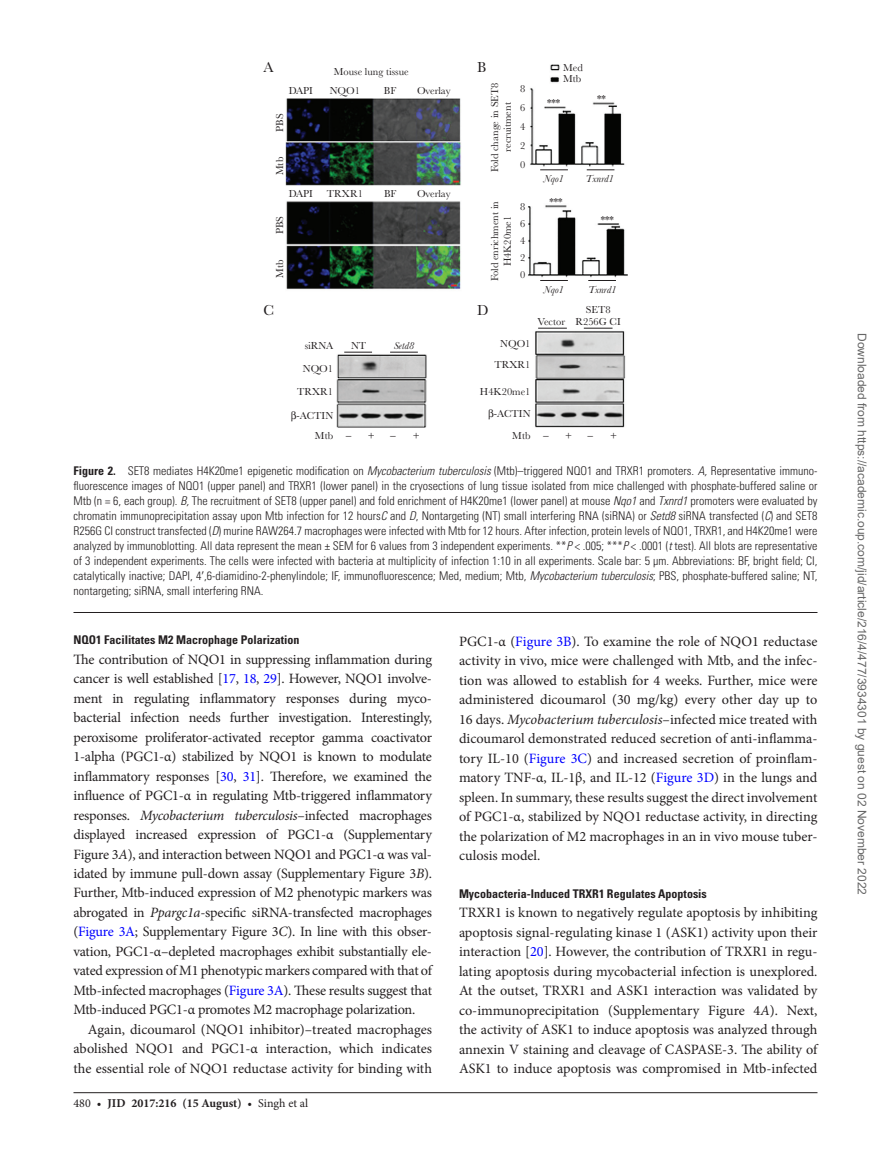
<style>
.page{position:relative;width:891px;height:1174px;background:#fff}
.page>*{position:absolute;margin:0;border:0;box-sizing:border-box;transform-origin:0 0}
.t1{font:15px "Baskerville MT Std";color:#231f20}
.t2{font:14.25px/19.5px "Minion Pro";letter-spacing:-.005em;color:#231f20;text-align:justify}
.t3{font:300 condensed 12px/15px "Univers LT Std";color:#231f20;text-align:justify}
.t4{font:12px "Arial";color:#666}
.t5{font:700 condensed 12px "Univers LT Std";color:#231f20}
.t6{font:700 12px "Minion Pro";color:#231f20}
.t7{font:10.5px/18.9px "Baskerville MT Std";color:#231f20;text-align:justify}
.t8{font:italic 10.5px "Baskerville MT Std";color:#231f20}
.s1{font-weight:700}
.s2{font-style:italic}
.s3{font-family:"Arial Unicode MS";font-weight:400;font-stretch:normal}
.s4{color:#00f}
.s5{font-weight:400}
</style>
<div class="page">
<hr style="left:73px;top:1092px;width:744px;height:1px;background:#231f20">
<hr style="left:73px;top:612px;width:744px;height:1px;background:#231f20">
<img style="left:286px;top:64px;width:342px;height:363px">
<svg style="left:344px;top:352px;width:28px;height:1px"></svg>
<svg style="left:390px;top:352px;width:28px;height:1px"></svg>
<svg style="left:538px;top:328px;width:29px;height:1px"></svg>
<svg style="left:584px;top:328px;width:29px;height:1px"></svg>
<svg style="left:540px;top:169px;width:28px;height:1px"></svg>
<svg style="left:587px;top:169px;width:27px;height:1px"></svg>
<svg style="left:540px;top:280px;width:28px;height:1px"></svg>
<svg style="left:588px;top:280px;width:28px;height:1px"></svg>
<svg style="left:292px;top:411px;width:4px;height:10px"></svg>
<svg style="left:489px;top:409px;width:5px;height:10px"></svg>
<p class="t1" style="left:264px;top:58px;width:12px">A</p>
<p class="t1" style="left:477px;top:58px;width:11px">B</p>
<p class="t7" style="left:334px;top:62px;width:77px">Mouse lung tissue</p>
<p class="t7" style="left:289px;top:81px;width:26px">DAPI</p>
<p class="t7" style="left:270px;top:132px;width:20px;rotate:-90deg">PBS</p>
<p class="t7" style="left:270px;top:175px;width:20px;rotate:-90deg">Mtb</p>
<p class="t7" style="left:488px;top:172px;width:90px;line-height:12.6px;text-align:center;rotate:-90deg">Fold change in SET8 recruitment</p>
<p class="t7" style="left:330px;top:81px;width:32px">NQO1</p>
<p class="t7" style="left:384px;top:81px;width:14px">BF</p>
<p class="t7" style="left:417px;top:81px;width:35px">Overlay</p>
<p class="t7" style="left:520px;top:80px;width:7px">8<br>6<br>4<br>2<br>0</p>
<p class="t7" style="left:289px;top:184px;width:26px">DAPI</p>
<p class="t7" style="left:327px;top:184px;width:37px">TRXR1</p>
<p class="t7" style="left:270px;top:234px;width:20px;rotate:-90deg">PBS</p>
<p class="t7" style="left:270px;top:278px;width:20px;rotate:-90deg">Mtb</p>
<p class="t7" style="left:384px;top:184px;width:14px">BF</p>
<p class="t7" style="left:417px;top:184px;width:35px">Overlay</p>
<p class="t7" style="left:485px;top:281px;width:81px;rotate:-90deg">Fold enrichment in</p>
<p class="t7" style="left:498px;top:266px;width:52px;rotate:-90deg">H4K20me1</p>
<p class="t7" style="left:520px;top:198px;width:7px;line-height:17.1px">8<br>6<br>4<br>2</p>
<p class="t7" style="left:520px;top:265px;width:7px">0</p>
<p class="t1" style="left:264px;top:302px;width:12px">C</p>
<p class="t1" style="left:477px;top:302px;width:13px">D</p>
<p class="t7" style="left:563px;top:62px;width:21px;line-height:10.8px">Med<br>Mtb</p>
<p class="t7" style="left:547px;top:93px;width:15px">***</p>
<p class="t7" style="left:597px;top:89px;width:10px">**</p>
<p class="t8" style="left:544px;top:172px;width:22px">Nqo1</p>
<p class="t8" style="left:585px;top:172px;width:30px">Txnrd1</p>
<p class="t7" style="left:549px;top:192px;width:15px">***</p>
<p class="t7" style="left:601px;top:210px;width:15px">***</p>
<p class="t8" style="left:544px;top:283px;width:22px">Nqo1</p>
<p class="t8" style="left:588px;top:283px;width:30px">Txnrd1</p>
<p class="t7" style="left:538px;top:312px;width:29px">Vector</p>
<p class="t7" style="left:575px;top:303px;width:47px;line-height:12.6px;text-align:center">SET8<br>R256G CI</p>
<p class="t7" style="left:303px;top:334px;width:32px;line-height:22.8px">siRNA<br>NQO1</p>
<p class="t7" style="left:297px;top:382px;width:37px">TRXR1</p>
<p class="t7" style="left:297px;top:406px;width:38px">-ACTIN</p>
<p class="t7" style="left:351px;top:336px;width:17px">NT</p>
<p class="t8" style="left:394px;top:339px;width:22px">Setd8</p>
<p class="t7" style="left:500px;top:334px;width:32px">NQO1</p>
<p class="t7" style="left:495px;top:356px;width:37px">TRXR1</p>
<p class="t7" style="left:480px;top:380px;width:52px;line-height:22.6px;text-align:right">H4K20me1 -ACTIN</p>
<p class="t7" style="left:315px;top:426px;width:38px">Mtb −</p>
<p class="t7" style="left:368px;top:426px;width:9px">+</p>
<p class="t7" style="left:413px;top:426px;width:9px">+</p>
<p class="t7" style="left:512px;top:426px;width:38px">Mtb −</p>
<p class="t7" style="left:565px;top:426px;width:9px">+</p>
<p class="t7" style="left:610px;top:426px;width:9px">+</p>
<p class="t3" style="left:73px;top:463px;width:746px"><span class="s1">Figure 2.</span> SET8 mediates H4K20me1 epigenetic modification on <span class="s2">Mycobacterium tuberculosis</span> (Mtb)–triggered NQO1 and TRXR1 promoters. <span class="s2">A,</span> Representative immuno&shy;fluorescence images of NQO1 (upper panel) and TRXR1 (lower panel) in the cryosections of lung tissue isolated from mice challenged with phosphate-buffered saline or Mtb (n = 6, each group). <span class="s2">B,</span> The recruitment of SET8 (upper panel) and fold enrichment of H4K20me1 (lower panel) at mouse <span class="s2">Nqo1</span> and <span class="s2">Txnrd1</span> promoters were evaluated by chromatin immunoprecipitation assay upon Mtb infection for 12 hours<span class="s2">C</span> and <span class="s2">D</span>, Nontargeting (NT) small interfering RNA (siRNA) or <span class="s2">Setd8</span> siRNA transfected (<span class="s2">C</span>) and SET8<br>R256G CI construct transfected (<span class="s2">D</span>) murine RAW264.7 macrophages were infected with Mtb for 12 hours. After infection, protein levels of NQO1, TRXR1, and H4K20me1 were analyzed by immunoblotting. All data represent the mean ± SEM for 6 values from 3 independent experiments. **<span class="s2">P</span> &lt; .005; ***<span class="s2">P</span> &lt; .0001 (<span class="s2">t</span> test). All blots are representative of 3 independent experiments. The cells were infected with bacteria at multiplicity of infection 1:10 in all experiments. Scale bar: 5 µm. Abbreviations: BF, bright field; CI, catalytically inactive; DAPI, 4<span class="s3">′</span>,6-diamidino-2-phenylindole; IF, immunofluorescence; Med, medium; Mtb, <span class="s2">Mycobacterium tuberculosis</span>; PBS, phosphate-buffered saline; NT, nontargeting; siRNA, small interfering RNA.</p>
<p class="t5" style="left:73px;top:632px;width:227px">NQO1 Facilitates M2 Macrophage Polarization</p>
<p class="t2" style="left:73px;top:649px;width:360px">The contribution of NQO1 in suppressing inflammation during cancer is well established [<span class="s4">17</span>, <span class="s4">18</span>, <span class="s4">29</span>]. However, NQO1 involve&shy;ment in regulating inflammatory responses during myco&shy;bacterial infection needs further investigation. Interestingly, peroxisome proliferator-activated receptor gamma coactivator 1-alpha (PGC1-α) stabilized by NQO1 is known to modulate inflammatory responses [<span class="s4">30</span>, <span class="s4">31</span>]. Therefore, we examined the influence of PGC1-α in regulating Mtb-triggered inflammatory responses. <span class="s2">Mycobacterium tuberculosis</span>–infected macrophages displayed increased expression of PGC1-α (Supplementary Figure 3<span class="s2">A</span>), and interaction between NQO1 and PGC1-α was val&shy;idated by immune pull-down assay (Supplementary Figure 3<span class="s2">B</span>).<br>Further, Mtb-induced expression of M2 phenotypic markers was abrogated in <span class="s2">Ppargc1a</span>-specific siRNA-transfected macrophages (<span class="s4">Figure 3A</span>; Supplementary Figure 3<span class="s2">C</span>). In line with this obser&shy;vation, PGC1-α–depleted macrophages exhibit substantially ele&shy;vated expression of M1 phenotypic markers compared with that of Mtb-infected macrophages (<span class="s4">Figure 3A</span>). These results suggest that Mtb-induced PGC1-α promotes M2 macrophage polarization.</p>
<p class="t2" style="left:73px;top:1020px;width:360px;text-indent:14px">Again, dicoumarol (NQO1 inhibitor)–treated macrophages abolished NQO1 and PGC1-α interaction, which indicates the essential role of NQO1 reductase activity for binding with</p>
<p class="t6" style="left:73px;top:1094px;width:236px"><span class="s5">480 •</span> JID 2017:216 (15 August) <span class="s5">• Singh et al</span></p>
<p class="t2" style="left:459px;top:631px;width:360px">PGC1-α (<span class="s4">Figure 3B</span>). To examine the role of NQO1 reductase activity in vivo, mice were challenged with Mtb, and the infec&shy;tion was allowed to establish for 4 weeks. Further, mice were administered dicoumarol (30 mg/kg) every other day up to 16 days. <span class="s2">Mycobacterium tuberculosis</span>–infected mice treated with dicoumarol demonstrated reduced secretion of anti-inflamma&shy;tory IL-10 (<span class="s4">Figure 3C</span>) and increased secretion of proinflam&shy;matory TNF-α, IL-1β, and IL-12 (<span class="s4">Figure 3D</span>) in the lungs and spleen. In summary, these results suggest the direct involvement of PGC1-α, stabilized by NQO1 reductase activity, in directing the polarization of M2 macrophages in an in vivo mouse tuber&shy;culosis model.</p>
<p class="t5" style="left:459px;top:886px;width:249px">Mycobacteria-Induced TRXR1 Regulates Apoptosis</p>
<p class="t2" style="left:459px;top:903px;width:360px">TRXR1 is known to negatively regulate apoptosis by inhibiting apoptosis signal-regulating kinase 1 (ASK1) activity upon their interaction [<span class="s4">20</span>]. However, the contribution of TRXR1 in regu&shy;lating apoptosis during mycobacterial infection is unexplored.<br>At the outset, TRXR1 and ASK1 interaction was validated by co-immunoprecipitation (Supplementary Figure 4<span class="s2">A</span>). Next, the activity of ASK1 to induce apoptosis was analyzed through annexin V staining and cleavage of CASPASE-3. The ability of ASK1 to induce apoptosis was compromised in Mtb-infected</p>
<p class="t4" style="left:866px;top:333px;width:563px;rotate:90deg">Downloaded from https://academic.oup.com/jid/article/216/4/477/3934301 by guest on 02 November 2022</p>
</div>
